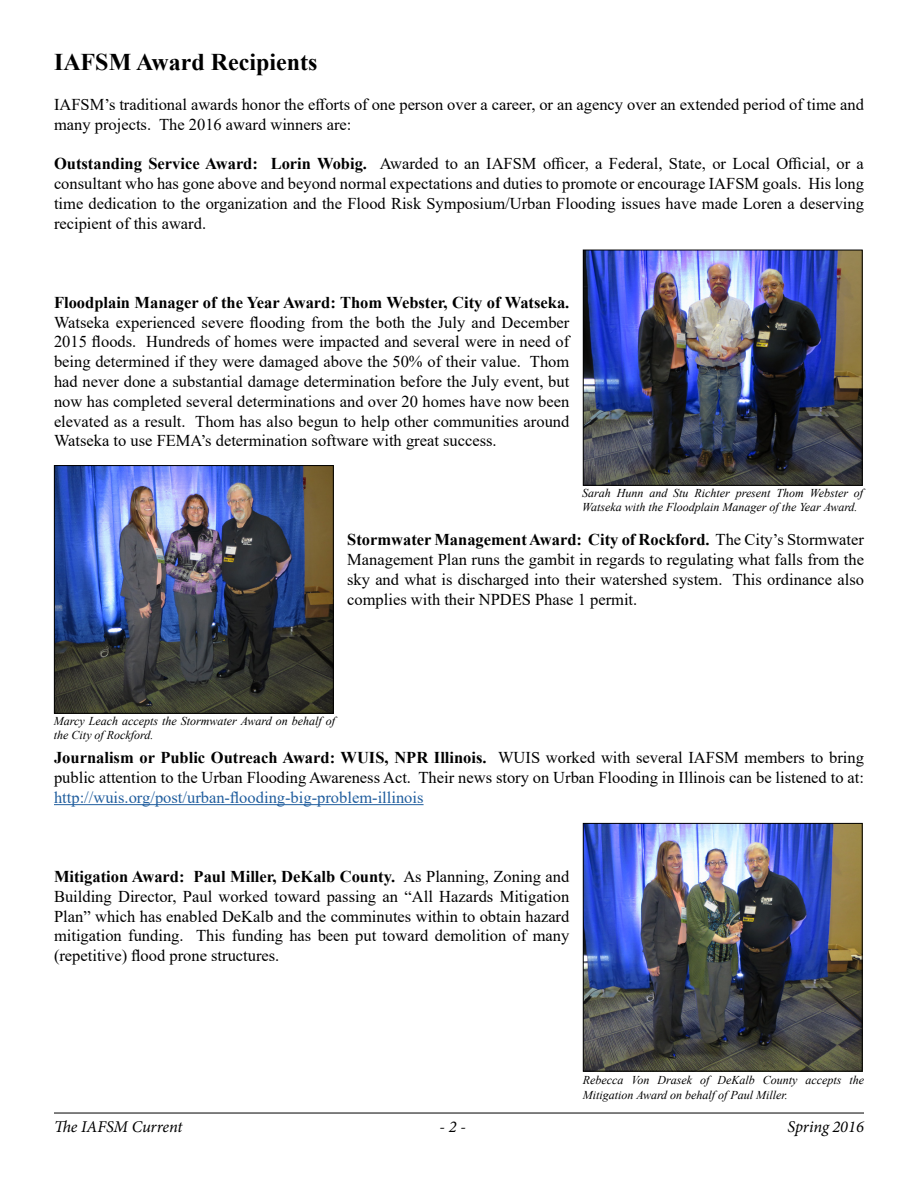
<style>
.page{position:relative;width:918px;height:1188px;background:#fff}
.page>*{position:absolute;margin:0;border:0;box-sizing:border-box;transform-origin:0 0}
.t1{font:700 24px "Times New Roman";color:#000}
.t2{font:16.5px/19.8px "Times New Roman";color:#000;text-align:justify}
.t3{font:700 16.5px "Times New Roman";color:#000}
.t4{font:16.5px "Times New Roman";color:#215e9e}
.t5{font:italic 16.5px "Minion Pro";letter-spacing:-.01em;color:#000}
.t6{font:italic 12px/14.4px "Times New Roman";color:#000}
.s1{font-weight:700}
</style>
<div class="page">
<hr style="left:54px;top:1113px;width:810px;height:1px;background:#000">
<hr style="left:54px;top:804px;width:370px;height:1px;background:#215e9e">
<img style="left:56px;top:467px;width:276px;height:245px">
<div style="left:54px;top:465px;width:280px;height:249px;border:1px solid #000"></div>
<img style="left:585px;top:252px;width:276px;height:232px">
<div style="left:583px;top:250px;width:280px;height:236px;border:1px solid #000"></div>
<img style="left:585px;top:825px;width:276px;height:245px">
<div style="left:583px;top:823px;width:280px;height:249px;border:1px solid #000"></div>
<h1 class="t1" style="left:54px;top:45px;width:265px">IAFSM Award Recipients</h1>
<p class="t2" style="left:54px;top:94px;width:812px">IAFSM’s traditional awards honor the efforts of one person over a career, or an agency over an extended period of time and many projects. The 2016 award winners are:</p>
<p class="t2" style="left:54px;top:153px;width:812px"><span class="s1">Outstanding Service Award: Lorin Wobig.</span> Awarded to an IAFSM officer, a Federal, State, or Local Official, or a consultant who has gone above and beyond normal expectations and duties to promote or encourage IAFSM goals. His long time dedication to the organization and the Flood Risk Symposium/Urban Flooding issues have made Loren a deserving recipient of this award.</p>
<p class="t3" style="left:54px;top:290px;width:517px">Floodplain Manager of the Year Award: Thom Webster, City of Watseka.</p>
<p class="t2" style="left:54px;top:312px;width:517px">Watseka experienced severe flooding from the both the July and December 2015 floods. Hundreds of homes were impacted and several were in need of being determined if they were damaged above the 50% of their value. Thom had never done a substantial damage determination before the July event, but now has completed several determinations and over 20 homes have now been elevated as a result. Thom has also begun to help other communities around Watseka to use FEMA’s determination software with great success.</p>
<p class="t6" style="left:582px;top:486px;width:283px">Sarah Hunn and Stu Richter present Thom Webster of<br>Watseka with the Floodplain Manager of the Year Award.</p>
<p class="t2" style="left:347px;top:530px;width:518px"><span class="s1">Stormwater Management Award: City of Rockford.</span> The City’s Stormwater Management Plan runs the gambit in regards to regulating what falls from the sky and what is discharged into their watershed system. This ordinance also complies with their NPDES Phase 1 permit.</p>
<p class="t6" style="left:54px;top:714px;width:283px">Marcy Leach accepts the Stormwater Award on behalf of the City of Rockford.</p>
<p class="t2" style="left:54px;top:747px;width:812px"><span class="s1">Journalism or Public Outreach Award: WUIS, NPR Illinois.</span> WUIS worked with several IAFSM members to bring public attention to the Urban Flooding Awareness Act. Their news story on Urban Flooding in Illinois can be listened to at:</p>
<p class="t4" style="left:54px;top:786px;width:371px">http://wuis.org/post/urban-flooding-big-problem-illinois</p>
<p class="t2" style="left:54px;top:866px;width:517px"><span class="s1">Mitigation Award: Paul Miller, DeKalb County.</span> As Planning, Zoning and Building Director, Paul worked toward passing an “All Hazards Mitigation Plan” which has enabled DeKalb and the comminutes within to obtain hazard mitigation funding. This funding has been put toward demolition of many (repetitive) flood prone structures.</p>
<p class="t6" style="left:583px;top:1073px;width:283px">Rebecca Von Drasek of DeKalb County accepts the<br>Mitigation Award on behalf of Paul Miller.</p>
<p class="t5" style="left:54px;top:1115px;width:130px">The IAFSM Current</p>
<p class="t5" style="left:440px;top:1115px;width:28px">- 2 -</p>
<p class="t5" style="left:788px;top:1115px;width:78px">Spring 2016</p>
</div>
